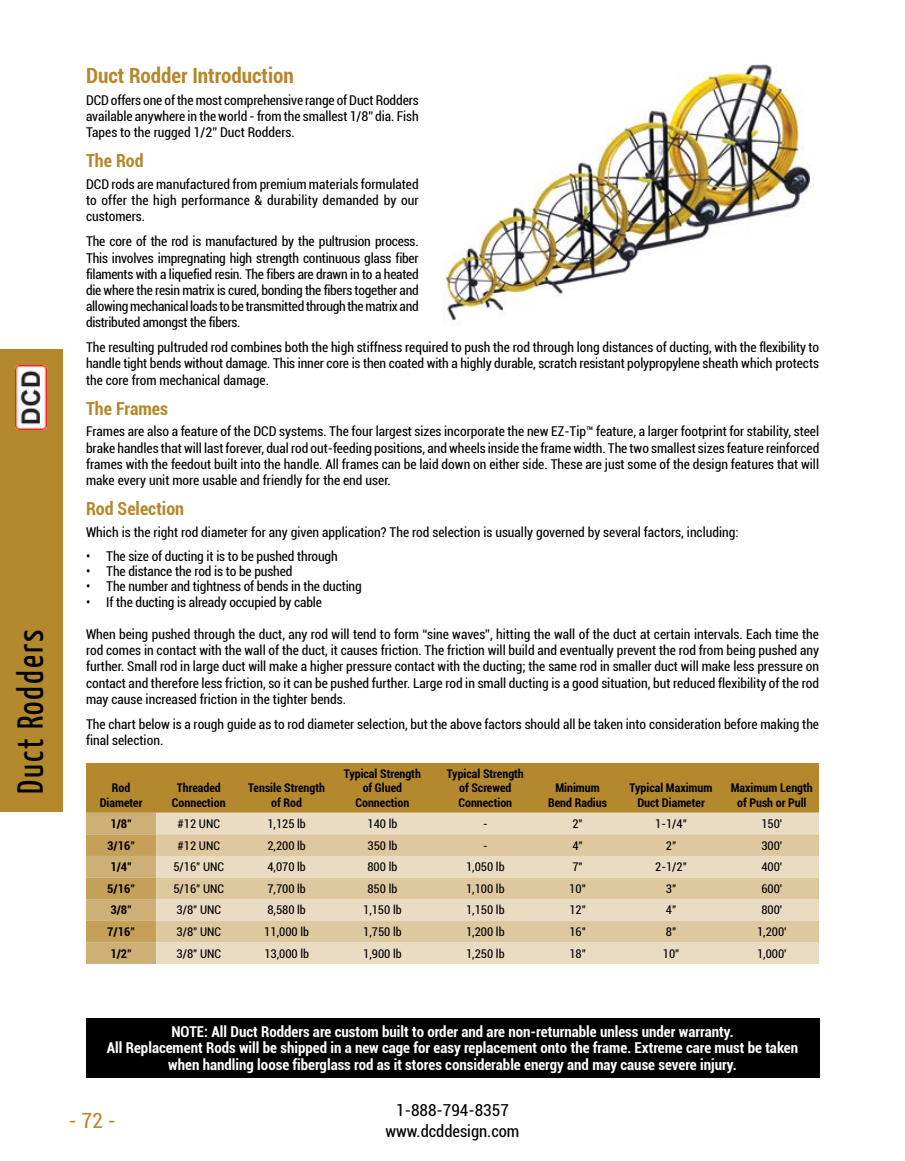
<style>
.page{position:relative;width:905px;height:1161px;background:#fff}
.page>*{position:absolute;margin:0;border:0;box-sizing:border-box;transform-origin:0 0}
.t1{font:36px "Yanone Kaffeesatz";letter-spacing:.05em;color:#000}
.t2{font:700 condensed 21px "Roboto";color:#b4882d}
.t3{font:condensed 21px "Roboto";color:#b68a2e}
.t4{font:700 condensed 18px "Roboto";color:#b4882d}
.t5{font:condensed 16.5px/21px "Roboto";color:#000;text-align:center}
.t6{font:700 condensed 15px/16.5px "Roboto";color:#fff;text-align:center}
.t7{font:condensed 13.5px/16.2px "Roboto";color:#000;text-align:justify}
.t8{font:condensed 12px "Roboto";color:#000}
.t9{font:700 condensed 12px/14.4px "Roboto";color:#000;text-align:center}
</style>
<div class="page">
<div style="left:0;top:349px;width:62px;height:463px;background:#b4882d"></div>
<img style="left:16px;top:365px;width:30px;height:65px">
<svg style="left:86px;top:763px;width:733px;height:201px;background:#cbac6e"></svg>
<svg style="left:156px;top:834px;width:663px;height:108px;background:#e2d0ae"></svg>
<img style="left:443px;top:64px;width:368px;height:257px">
<div style="left:86px;top:1018px;width:733px;height:59px;background:#000"></div>
<h1 class="t1" style="left:8px;top:794px;width:166px;rotate:-90deg">Duct Rodders</h1>
<h2 class="t2" style="left:86px;top:61px;width:209px">Duct Rodder Introduction</h2>
<p class="t7" style="left:86px;top:91px;width:334px">DCD offers one of the most comprehensive range of Duct Rodders available anywhere in the world - from the smallest 1/8” dia. Fish Tapes to the rugged 1/2” Duct Rodders.</p>
<h3 class="t4" style="left:86px;top:148px;width:59px">The Rod</h3>
<p class="t7" style="left:86px;top:176px;width:334px">DCD rods are manufactured from premium materials formulated to offer the high performance &amp; durability demanded by our customers.</p>
<p class="t7" style="left:86px;top:233px;width:334px">The core of the rod is manufactured by the pultrusion process.<br>This involves impregnating high strength continuous glass fiber filaments with a liquefied resin. The fibers are drawn in to a heated die where the resin matrix is cured, bonding the fibers together and allowing mechanical loads to be transmitted through the matrix and distributed amongst the fibers.</p>
<p class="t7" style="left:86px;top:339px;width:734px">The resulting pultruded rod combines both the high stiffness required to push the rod through long distances of ducting, with the flexibility to handle tight bends without damage. This inner core is then coated with a highly durable, scratch resistant polypropylene sheath which protects the core from mechanical damage.</p>
<h3 class="t4" style="left:86px;top:396px;width:84px">The Frames</h3>
<p class="t7" style="left:86px;top:423px;width:734px">Frames are also a feature of the DCD systems. The four largest sizes incorporate the new EZ-Tip™ feature, a larger footprint for stability, steel brake handles that will last forever, dual rod out-feeding positions, and wheels inside the frame width. The two smallest sizes feature reinforced frames with the feedout built into the handle. All frames can be laid down on either side. These are just some of the design features that will make every unit more usable and friendly for the end user.</p>
<h3 class="t4" style="left:86px;top:496px;width:99px">Rod Selection</h3>
<p class="t7" style="left:86px;top:523px;width:654px">Which is the right rod diameter for any given application? The rod selection is usually governed by several factors, including:</p>
<p class="t7" style="left:86px;top:547px;width:253px">• The size of ducting it is to be pushed through</p>
<p class="t7" style="left:86px;top:563px;width:208px">• The distance the rod is to be pushed</p>
<p class="t7" style="left:86px;top:578px;width:277px">• The number and tightness of bends in the ducting</p>
<p class="t7" style="left:86px;top:593px;width:237px">• If the ducting is already occupied by cable</p>
<p class="t7" style="left:86px;top:626px;width:734px">When being pushed through the duct, any rod will tend to form “sine waves”, hitting the wall of the duct at certain intervals. Each time the rod comes in contact with the wall of the duct, it causes friction. The friction will build and eventually prevent the rod from being pushed any further. Small rod in large duct will make a higher pressure contact with the ducting; the same rod in smaller duct will make less pressure on contact and therefore less friction, so it can be pushed further. Large rod in small ducting is a good situation, but reduced flexibility of the rod may cause increased friction in the tighter bends.</p>
<p class="t7" style="left:86px;top:715px;width:734px">The chart below is a rough guide as to rod diameter selection, but the above factors should all be taken into consideration before making the final selection.</p>
<p class="t9" style="left:100px;top:780px;width:44px">Rod<br>Diameter</p>
<p class="t9" style="left:172px;top:780px;width:55px">Threaded<br>Connection</p>
<p class="t9" style="left:248px;top:780px;width:78px">Tensile Strength of Rod</p>
<p class="t9" style="left:344px;top:766px;width:79px">Typical Strength of Glued<br>Connection</p>
<p class="t9" style="left:447px;top:766px;width:79px">Typical Strength of Screwed<br>Connection</p>
<p class="t9" style="left:548px;top:780px;width:60px">Minimum<br>Bend Radius</p>
<p class="t9" style="left:629px;top:780px;width:84px">Typical Maximum<br>Duct Diameter</p>
<p class="t9" style="left:730px;top:780px;width:83px">Maximum Length of Push or Pull</p>
<p class="t9" style="left:110px;top:816px;width:23px">1/8"</p>
<p class="t8" style="left:177px;top:815px;width:44px">#12 UNC</p>
<p class="t8" style="left:267px;top:815px;width:40px">1,125 lb</p>
<p class="t8" style="left:367px;top:815px;width:31px">140 lb</p>
<p class="t8" style="left:483px;top:815px;width:6px">-</p>
<p class="t8" style="left:572px;top:815px;width:12px">2"</p>
<p class="t8" style="left:655px;top:815px;width:33px">1-1/4"</p>
<p class="t8" style="left:761px;top:815px;width:22px">150'</p>
<p class="t9" style="left:107px;top:838px;width:29px">3/16"</p>
<p class="t8" style="left:177px;top:837px;width:44px">#12 UNC</p>
<p class="t8" style="left:267px;top:837px;width:40px">2,200 lb</p>
<p class="t8" style="left:367px;top:837px;width:31px">350 lb</p>
<p class="t8" style="left:483px;top:837px;width:6px">-</p>
<p class="t8" style="left:572px;top:837px;width:12px">4"</p>
<p class="t8" style="left:666px;top:837px;width:12px">2"</p>
<p class="t8" style="left:761px;top:837px;width:22px">300'</p>
<p class="t9" style="left:110px;top:859px;width:23px">1/4"</p>
<p class="t8" style="left:173px;top:859px;width:52px">5/16" UNC</p>
<p class="t8" style="left:267px;top:859px;width:40px">4,070 lb</p>
<p class="t8" style="left:367px;top:859px;width:31px">800 lb</p>
<p class="t8" style="left:466px;top:859px;width:40px">1,050 lb</p>
<p class="t8" style="left:572px;top:859px;width:12px">7"</p>
<p class="t8" style="left:655px;top:859px;width:33px">2-1/2"</p>
<p class="t8" style="left:761px;top:859px;width:22px">400'</p>
<p class="t9" style="left:107px;top:881px;width:29px">5/16"</p>
<p class="t8" style="left:173px;top:880px;width:52px">5/16" UNC</p>
<p class="t8" style="left:267px;top:880px;width:40px">7,700 lb</p>
<p class="t8" style="left:367px;top:880px;width:31px">850 lb</p>
<p class="t8" style="left:466px;top:880px;width:40px">1,100 lb</p>
<p class="t8" style="left:569px;top:880px;width:18px">10"</p>
<p class="t8" style="left:666px;top:880px;width:12px">3"</p>
<p class="t8" style="left:761px;top:880px;width:22px">600'</p>
<p class="t9" style="left:110px;top:903px;width:23px">3/8"</p>
<p class="t8" style="left:176px;top:902px;width:46px">3/8" UNC</p>
<p class="t8" style="left:267px;top:902px;width:40px">8,580 lb</p>
<p class="t8" style="left:363px;top:902px;width:40px">1,150 lb</p>
<p class="t8" style="left:466px;top:902px;width:40px">1,150 lb</p>
<p class="t8" style="left:569px;top:902px;width:18px">12"</p>
<p class="t8" style="left:666px;top:902px;width:12px">4"</p>
<p class="t8" style="left:761px;top:902px;width:22px">800'</p>
<p class="t9" style="left:107px;top:924px;width:29px">7/16"</p>
<p class="t8" style="left:176px;top:923px;width:46px">3/8" UNC</p>
<p class="t8" style="left:264px;top:923px;width:46px">11,000 lb</p>
<p class="t8" style="left:363px;top:923px;width:40px">1,750 lb</p>
<p class="t8" style="left:466px;top:923px;width:40px">1,200 lb</p>
<p class="t8" style="left:569px;top:923px;width:18px">16"</p>
<p class="t8" style="left:666px;top:923px;width:12px">8"</p>
<p class="t8" style="left:757px;top:923px;width:31px">1,200'</p>
<p class="t9" style="left:110px;top:946px;width:23px">1/2"</p>
<p class="t8" style="left:176px;top:945px;width:46px">3/8" UNC</p>
<p class="t8" style="left:264px;top:945px;width:46px">13,000 lb</p>
<p class="t8" style="left:363px;top:945px;width:40px">1,900 lb</p>
<p class="t8" style="left:466px;top:945px;width:40px">1,250 lb</p>
<p class="t8" style="left:569px;top:945px;width:18px">18"</p>
<p class="t8" style="left:662px;top:945px;width:18px">10"</p>
<p class="t8" style="left:757px;top:945px;width:31px">1,000'</p>
<p class="t6" style="left:107px;top:1023px;width:693px">NOTE: All Duct Rodders are custom built to order and are non-returnable unless under warranty.<br>All Replacement Rods will be shipped in a new cage for easy replacement onto the frame. Extreme care must be taken when handling loose fiberglass rod as it stores considerable energy and may cause severe injury.</p>
<h2 class="t3" style="left:69px;top:1106px;width:49px">- 72 -</h2>
<p class="t5" style="left:385px;top:1099px;width:135px">1-888-794-8357 www.dcddesign.com</p>
</div>
